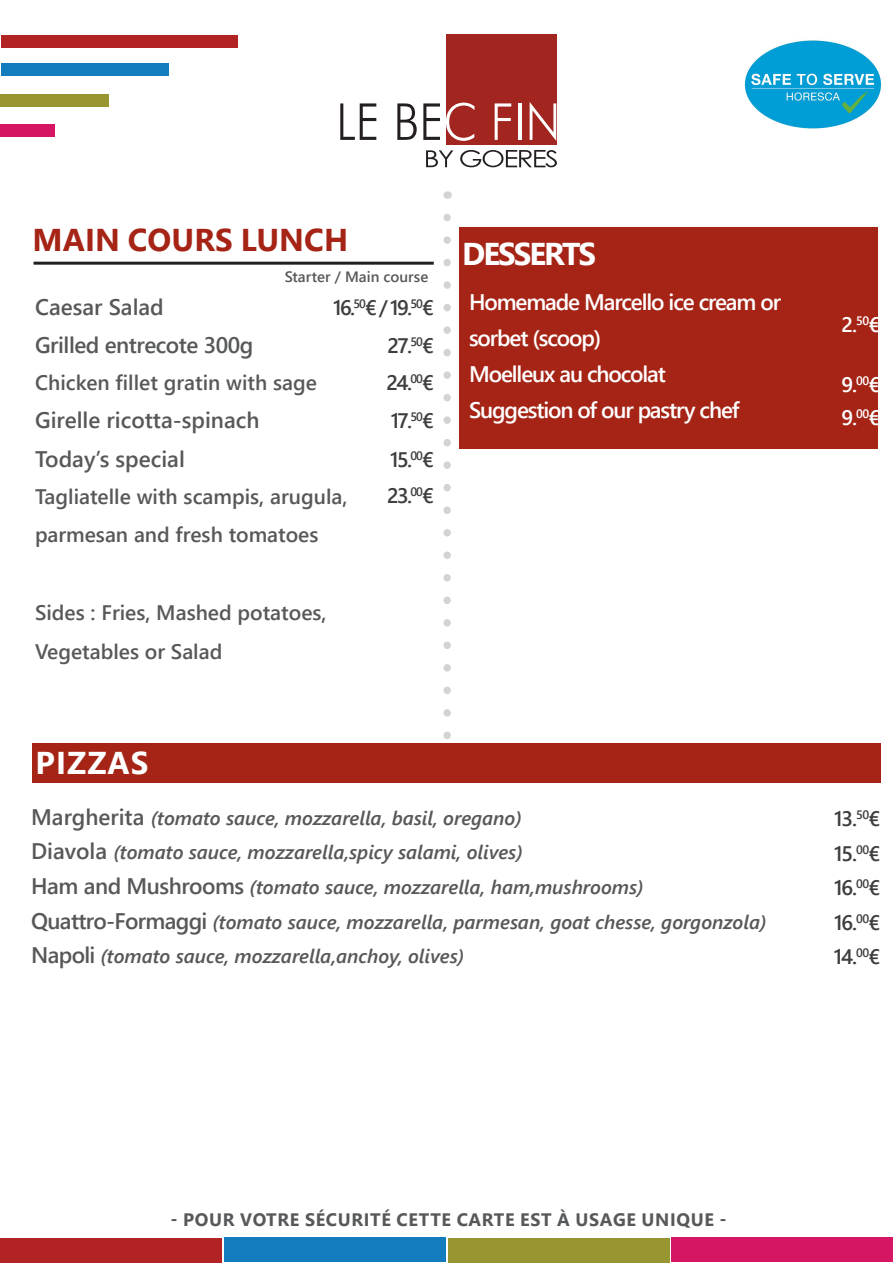
<style>
.page{position:relative;width:893px;height:1263px;background:#fff}
.page>*{position:absolute;margin:0;border:0;box-sizing:border-box;transform-origin:0 0}
.t1{font:700 31.5px "Segoe UI";letter-spacing:.005em;color:#a52416}
.t2{font:700 31.5px "Segoe UI";letter-spacing:-.065em;color:#fff}
.t3{font:600 22.5px/36px "Segoe UI";letter-spacing:-.05em;color:#fff}
.t4{font:600 22.5px "Segoe UI";color:#57585a}
.t5{font:600 22.5px "Segoe UI";letter-spacing:-.02em;color:#57585a}
.t6{font:600 21px/37.5px "Segoe UI";color:#57585a}
.t7{font:600 21px "Segoe UI";letter-spacing:-.08em;color:#3e3e3f}
.t8{font:600 21px "Segoe UI";color:#fff}
.t9{font:italic 600 19.5px "Segoe UI";color:#57585a}
.t10{font:700 18px "Segoe UI";letter-spacing:.035em;color:#57585a}
.t11{font:600 15px "Segoe UI";color:#57585a}
.s1{font-style:normal;font-size:22.5px}
</style>
<div class="page">
<svg style="left:443px;top:217px;width:8px;height:522px"></svg>
<hr style="left:34px;top:262px;width:400px;height:3px;background:#231f20">
<div style="left:460px;top:227px;width:418px;height:222px;background:#a52416"></div>
<div style="left:446px;top:34px;width:111px;height:111px;background:#a22520"></div>
<svg style="left:426px;top:150px;width:27px;height:17px"></svg>
<svg style="left:460px;top:150px;width:97px;height:17px"></svg>
<svg style="left:340px;top:103px;width:36px;height:37px"></svg>
<svg style="left:397px;top:103px;width:20px;height:37px"></svg>
<svg style="left:423px;top:103px;width:17px;height:37px"></svg>
<svg style="left:446px;top:103px;width:29px;height:38px"></svg>
<svg style="left:495px;top:103px;width:16px;height:37px"></svg>
<hr style="left:518px;top:103px;width:3px;height:37px;background:#fff">
<svg style="left:530px;top:102px;width:26px;height:39px"></svg>
<div style="left:32px;top:743px;width:848px;height:39px;background:#a52416"></div>
<img style="left:744px;top:40px;width:138px;height:89px">
<div style="left:1px;top:35px;width:237px;height:13px;background:#b22324"></div>
<div style="left:1px;top:63px;width:167px;height:13px;background:#127cbf"></div>
<div style="left:1px;top:94px;width:108px;height:13px;background:#989631"></div>
<div style="left:1px;top:124px;width:54px;height:12px;background:#d71663"></div>
<div style="left:1px;top:1238px;width:221px;height:24px;background:#b22324"></div>
<div style="left:224px;top:1237px;width:222px;height:25px;background:#127cbf"></div>
<div style="left:448px;top:1238px;width:221px;height:24px;background:#989631"></div>
<div style="left:671px;top:1238px;width:221px;height:24px;background:#d71663"></div>
<p class="t1" style="left:32px;top:210px;width:317px">MAIN COURS LUNCH</p>
<p class="t11" style="left:285px;top:262px;width:145px">Starter / Main course</p>
<p class="t4" style="left:35px;top:286px;width:130px">Caesar Salad</p>
<p class="t5" style="left:35px;top:323px;width:220px">Grilled entrecote 300g</p>
<p class="t6" style="left:35px;top:362px;width:283px">Chicken fillet gratin with sage</p>
<p class="t4" style="left:35px;top:398px;width:226px">Girelle ricotta-spinach</p>
<p class="t4" style="left:35px;top:437px;width:151px">Today’s special</p>
<p class="t6" style="left:35px;top:476px;width:314px">Tagliatelle with scampis, arugula, parmesan and fresh tomatoes</p>
<p class="t7" style="left:333px;top:288px;width:102px">16.<sup>50</sup>€ / 19.<sup>50</sup>€</p>
<p class="t7" style="left:387px;top:325px;width:48px">27.<sup>50</sup>€</p>
<p class="t7" style="left:387px;top:363px;width:49px">24.<sup>00</sup>€</p>
<p class="t7" style="left:391px;top:400px;width:45px">17.<sup>50</sup>€</p>
<p class="t7" style="left:390px;top:439px;width:45px">15.<sup>00</sup>€</p>
<p class="t7" style="left:387px;top:475px;width:48px">23.<sup>00</sup>€</p>
<p class="t6" style="left:35px;top:591px;width:293px;line-height:39px">Sides : Fries, Mashed potatoes,<br>Vegetables or Salad</p>
<p class="t2" style="left:462px;top:224px;width:135px">DESSERTS</p>
<p class="t3" style="left:469px;top:282px;width:314px">Homemade Marcello ice cream or sorbet (scoop)</p>
<p class="t3" style="left:469px;top:354px;width:198px">Moelleux au chocolat</p>
<p class="t3" style="left:469px;top:390px;width:272px">Suggestion of our pastry chef</p>
<p class="t2" style="left:36px;top:733px;width:114px">PIZZAS</p>
<p class="t9" style="left:31px;top:800px;width:492px"><span class="s1">Margherita</span> (tomato sauce, mozzarella, basil, oregano)</p>
<p class="t9" style="left:31px;top:834px;width:493px"><span class="s1">Diavola</span> (tomato sauce, mozzarella,spicy salami, olives)</p>
<p class="t9" style="left:31px;top:869px;width:614px"><span class="s1">Ham and Mushrooms</span> (tomato sauce, mozzarella, ham,mushrooms)</p>
<p class="t9" style="left:31px;top:903px;width:737px"><span class="s1">Quattro-Formaggi</span> (tomato sauce, mozzarella, parmesan, goat chesse, gorgonzola)</p>
<p class="t9" style="left:31px;top:938px;width:435px"><span class="s1">Napoli</span> (tomato sauce, mozzarella,anchoy, olives)</p>
<p class="t8" style="left:842px;top:305px;width:40px">2.<sup>50</sup>€</p>
<p class="t8" style="left:841px;top:365px;width:40px">9.<sup>00</sup>€</p>
<p class="t8" style="left:841px;top:398px;width:40px">9.<sup>00</sup>€</p>
<p class="t7" style="left:834px;top:799px;width:48px">13.<sup>50</sup>€</p>
<p class="t7" style="left:834px;top:834px;width:48px">15.<sup>00</sup>€</p>
<p class="t7" style="left:834px;top:868px;width:48px">16.<sup>00</sup>€</p>
<p class="t7" style="left:834px;top:903px;width:48px">16.<sup>00</sup>€</p>
<p class="t7" style="left:834px;top:937px;width:48px">14.<sup>00</sup>€</p>
<p class="t10" style="left:171px;top:1203px;width:557px">- POUR VOTRE SÉCURITÉ CETTE CARTE EST À USAGE UNIQUE -</p>
</div>
